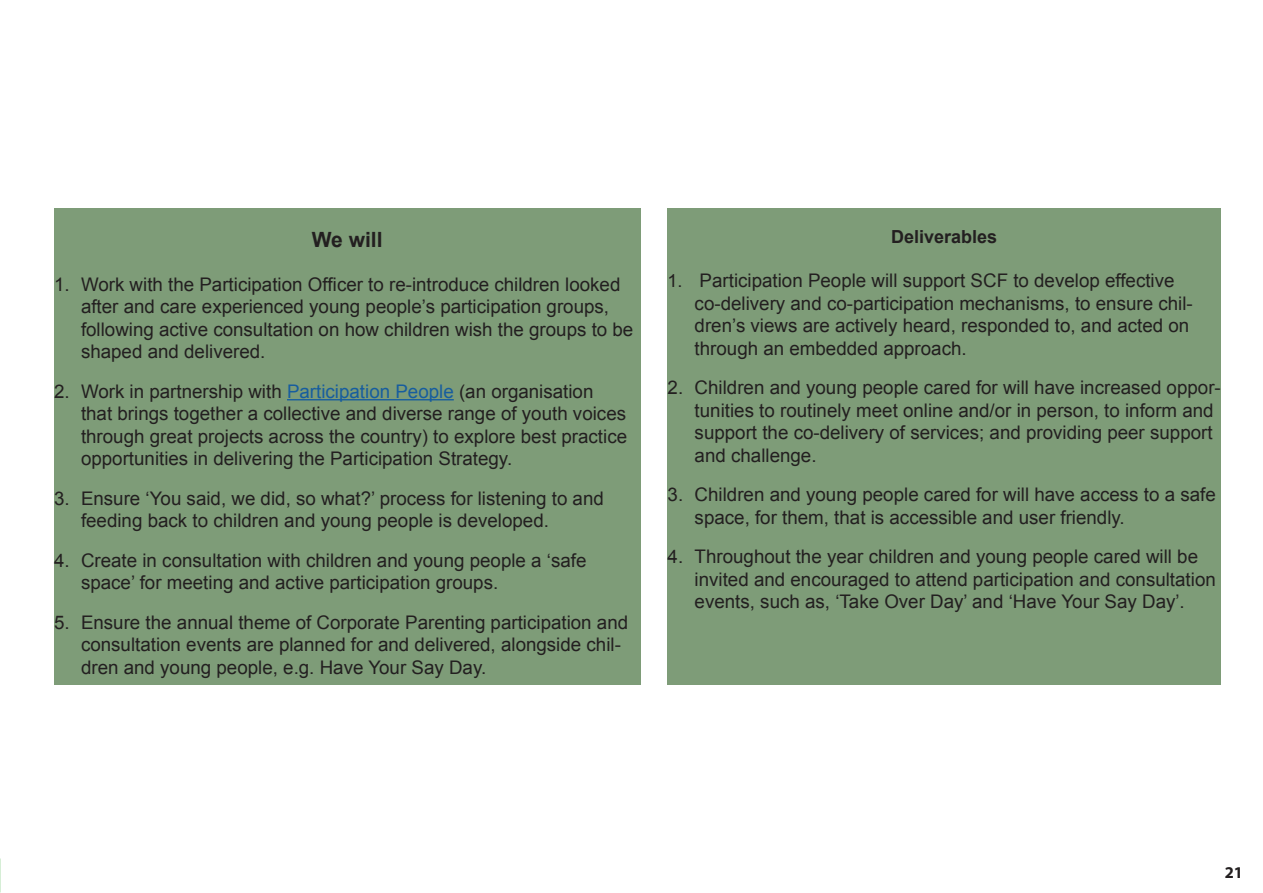
<style>
.page{position:relative;width:1263px;height:893px;background:#fff}
.page>*{position:absolute;margin:0;border:0;box-sizing:border-box;transform-origin:0 0}
.t1{font:700 21px "Arial";color:#231f20}
.t2{font:18.75px/22.5px "Arial";color:#231f20}
.t3{font:700 18px "Arial";color:#231f20}
.Name_Title{font:700 16.5px "Myriad Pro";color:#231f20}
.s1{color:#175d9e}
.s2{font-size:18px}
</style>
<div class="page">
<div style="left:54px;top:208px;width:586px;height:477px;background:#7e9c78"></div>
<hr style="left:287px;top:399px;width:167px;height:1px;background:#175d9e">
<div style="left:668px;top:208px;width:553px;height:477px;background:#7e9c78"></div>
<p class="t1" style="left:312px;top:225px;width:72px">We will</p>
<p class="t2" style="left:81px;top:273px;width:554px;text-indent:-27px">1. Work with the Participation Officer to re-introduce children looked after and care experienced young people’s participation groups, following active consultation on how children wish the groups to be shaped and delivered.</p>
<p class="t2" style="left:81px;top:380px;width:548px;text-indent:-27px">2. Work in partnership with <span class="s1">Participation People</span> (an organisation that brings together a collective and diverse range of youth voices through great projects across the country) to explore best practice opportunities in delivering the Participation Strategy.</p>
<p class="t2" style="left:81px;top:487px;width:524px;text-indent:-27px">3. Ensure ‘You said, we did, so what?’ process for listening to and feeding back to children and young people is developed.</p>
<p class="t2" style="left:81px;top:549px;width:507px;text-indent:-27px">4. Create in consultation with children and young people a ‘safe space’ for meeting and active participation groups.</p>
<p class="t2" style="left:81px;top:611px;width:549px;text-indent:-27px">5. Ensure the annual theme of Corporate Parenting participation and consultation events are planned for and delivered, alongside chil&shy;dren and young people, e.g. Have Your Say Day.</p>
<p class="t3" style="left:891px;top:225px;width:108px">Deliverables</p>
<p class="t2" style="left:695px;top:269px;width:500px;text-indent:-27px"><span class="s2">1.</span> Participation People will support SCF to develop effective co-delivery and co-participation mechanisms, to ensure chil&shy;dren’s views are actively heard, responded to, and acted on through an embedded approach.</p>
<p class="t2" style="left:695px;top:377px;width:528px;text-indent:-27px">2. Children and young people cared for will have increased oppor&shy;tunities to routinely meet online and/or in person, to inform and support the co-delivery of services; and providing peer support and challenge.</p>
<p class="t2" style="left:695px;top:484px;width:523px;text-indent:-27px">3. Children and young people cared for will have access to a safe space, for them, that is accessible and user friendly.</p>
<p class="t2" style="left:695px;top:546px;width:523px;text-indent:-27px">4. Throughout the year children and young people cared will be invited and encouraged to attend participation and consultation events, such as, ‘Take Over Day’ and ‘Have Your Say Day’.</p>
<p class="Name_Title" style="left:1225px;top:862px;width:20px">21</p>
</div>
